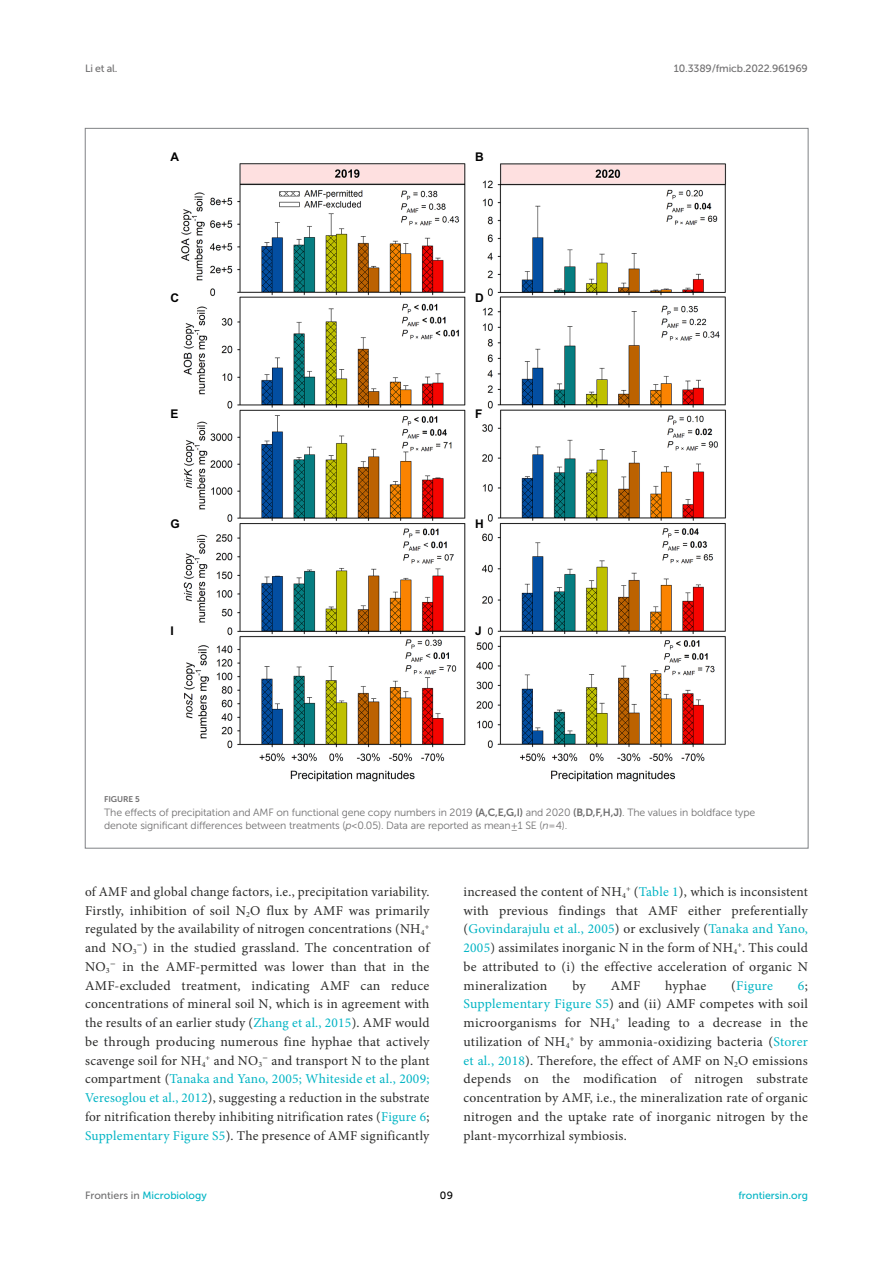
<style>
.page{position:relative;width:893px;height:1263px;background:#fff}
.page>*{position:absolute;margin:0;border:0;box-sizing:border-box;transform-origin:0 0}
.TEXT_FLUSH{font:13.5px/18.8px "Minion Pro";letter-spacing:.02em;color:#2b2b2a;text-align:justify}
.TEXT_FLUSH-2{font:13.5px "Minion Pro";letter-spacing:.02em;color:#00b4c4}
.t1{font:700 12px "Arial";color:#000}
.FIG_LEG{font:10.5px/13.5px "Museo Sans 300";letter-spacing:-.01em;color:#706f70}
.t2{font:10.5px "Museo Sans 500";color:#00b4c4}
.t3{font:10.5px "Museo Sans 500";letter-spacing:-.015em;color:#706f70}
.t4{font:10.5px "Museo Sans 500";color:#000}
.FIG_HD{font:8.25px "Museo Sans 700";letter-spacing:-.01em;color:#706f70}
.TEXT_FLUSH-3{font:7.95px "Minion Pro";color:#2b2b2a}
.s1{font-family:"Museo Sans 700"}
.s2{font-style:italic}
.s3{color:#00b4c4}
.s4{color:#2b2b2a}
.s5{color:#706f70}
</style>
<div class="page">
<img style="left:181px;top:163px;width:545px;height:619px">
<p class="t3" style="left:85px;top:63px;width:34px">Li et al.</p>
<p class="t3" style="left:674px;top:63px;width:135px">10.3389/fmicb.2022.961969</p>
<p class="t1" style="left:170px;top:148px;width:10px">A</p>
<p class="t1" style="left:475px;top:148px;width:10px">B</p>
<p class="t1" style="left:170px;top:289px;width:10px">C</p>
<p class="t1" style="left:475px;top:289px;width:10px">D</p>
<p class="t1" style="left:170px;top:405px;width:10px">E</p>
<p class="t1" style="left:475px;top:405px;width:9px">F</p>
<p class="t1" style="left:170px;top:515px;width:11px">G</p>
<p class="t1" style="left:475px;top:515px;width:10px">H</p>
<p class="t1" style="left:170px;top:622px;width:5px">I</p>
<p class="t1" style="left:475px;top:622px;width:8px">J</p>
<p class="FIG_HD" style="left:104px;top:795px;width:37px">FIGURE 5</p>
<p class="FIG_LEG" style="left:104px;top:805px;width:652px">The effects of precipitation and AMF on functional gene copy numbers in 2019 <span class="s1">(A,C,E,G,I)</span> and 2020 <span class="s1">(B,D,F,H,J)</span>. The values in boldface type denote significant differences between treatments (<span class="s2">p</span> &lt; 0.05). Data are reported as mean ± 1 SE (<span class="s2">n</span> = 4).</p>
<p class="TEXT_FLUSH" style="left:85px;top:882px;width:346px">of AMF and global change factors, i.e., precipitation variability.<br>Firstly, inhibition of soil N<sub>2</sub>O flux by AMF was primarily regulated by the availability of nitrogen concentrations (NH<sub>4</sub></p>
<p class="TEXT_FLUSH-3" style="left:425px;top:921px;width:6px">+</p>
<p class="TEXT_FLUSH" style="left:85px;top:938px;width:346px">and NO<sub>3</sub><sup>−</sup>) in the studied grassland. The concentration of NO<sub>3</sub><sup>−</sup> in the AMF-permitted was lower than that in the AMF-excluded treatment, indicating AMF can reduce concentrations of mineral soil N, which is in agreement with the results of an earlier study (<span class="s3">Zhang et al., 2015</span>). AMF would be through producing numerous fine hyphae that actively scavenge soil for NH<sub>4</sub><sup>+</sup> and NO<sub>3</sub><sup>−</sup> and transport N to the plant compartment (<span class="s3">Tanaka and Yano, 2005; Whiteside et al., 2009; Veresoglou et al., 2012</span>), suggesting a reduction in the substrate for nitrification thereby inhibiting nitrification rates (<span class="s3">Figure 6</span>; <span class="s3">Supplementary Figure S5</span>). The presence of AMF significantly</p>
<p class="TEXT_FLUSH" style="left:463px;top:882px;width:346px">increased the content of NH<sub>4</sub><sup>+</sup> (<span class="s3">Table 1</span>), which is inconsistent with previous findings that AMF either preferentially (<span class="s3">Govindarajulu et al., 2005</span>) or exclusively (<span class="s3">Tanaka and Yano, 2005</span>) assimilates inorganic N in the form of NH<sub>4</sub><sup>+</sup>. This could be attributed to (i) the effective acceleration of organic N mineralization</p>
<p class="TEXT_FLUSH" style="left:572px;top:976px;width:15px">by</p>
<p class="TEXT_FLUSH" style="left:611px;top:976px;width:31px">AMF</p>
<p class="TEXT_FLUSH" style="left:665px;top:976px;width:42px">hyphae</p>
<p class="TEXT_FLUSH-2" style="left:731px;top:976px;width:43px"><span class="s4">(</span>Figure</p>
<p class="TEXT_FLUSH" style="left:463px;top:976px;width:346px;text-indent:334px"><span class="s3">6</span>; <span class="s3">Supplementary Figure S5</span>) and (ii) AMF competes with soil microorganisms for NH<sub>4</sub><sup>+</sup> leading to a decrease in the utilization of NH<sub>4</sub><sup>+</sup> by ammonia-oxidizing bacteria (<span class="s3">Storer et al., 2018</span>). Therefore, the effect of AMF on N<sub>2</sub>O emissions depends on the modification of nitrogen substrate concentration by AMF, i.e., the mineralization rate of organic nitrogen and the uptake rate of inorganic nitrogen by the plant-mycorrhizal symbiosis.</p>
<p class="t2" style="left:85px;top:1190px;width:123px"><span class="s5">Frontiers in</span> Microbiology</p>
<p class="t4" style="left:440px;top:1190px;width:15px">09</p>
<p class="t2" style="left:738px;top:1190px;width:71px">frontiersin.org</p>
</div>
